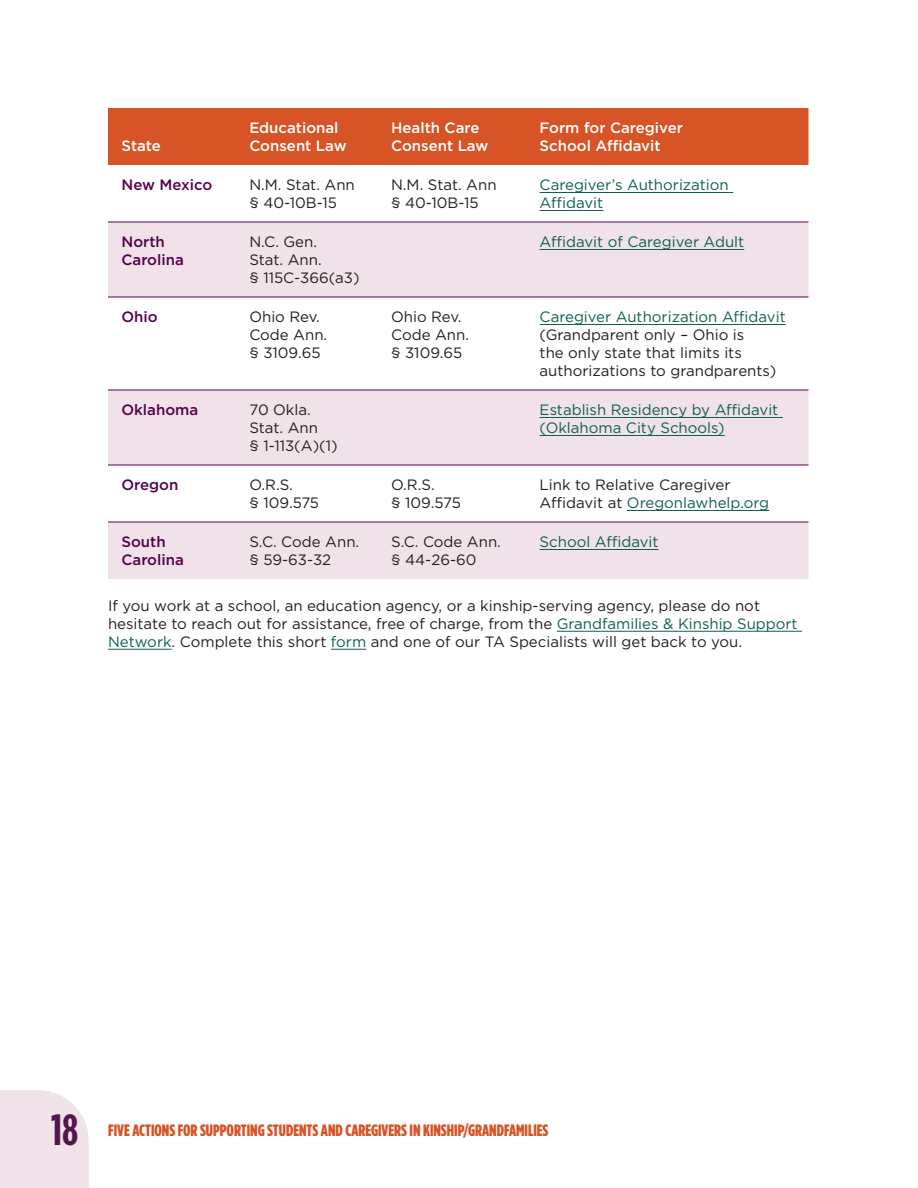
<style>
.page{position:relative;width:918px;height:1188px;background:#fff}
.page>*{position:absolute;margin:0;border:0;box-sizing:border-box;transform-origin:0 0}
.t1{font:700 43.5px "Gotham Condensed";color:#53174e}
.t2{font:900 16.5px "Gotham Condensed";color:#d75426}
.t3{font:15px/18px "Gotham";color:#231f20}
.t4{font:15px/18px "Gotham";color:#105f53}
.t5{font:500 15px/18px "Gotham";color:#fff}
.t6{font:500 15px/18px "Gotham";color:#56004e}
.s1{color:#105f53}
</style>
<div class="page">
<div style="left:0;top:1090px;width:89px;height:98px;background:#f1e2ea"></div>
<hr style="left:557px;top:631px;width:245px;height:1px;background:#105f53">
<hr style="left:108px;top:649px;width:64px;height:1px;background:#105f53">
<hr style="left:331px;top:649px;width:35px;height:1px;background:#105f53">
<div style="left:108px;top:108px;width:700px;height:57px;background:#d75426"></div>
<svg style="left:108px;top:223px;width:700px;height:356px"></svg>
<div style="left:108px;top:391px;width:700px;height:74px;background:#f1e2ea"></div>
<hr style="left:108px;top:222px;width:128px;height:1px;background:#56004e">
<hr style="left:236px;top:222px;width:142px;height:1px;background:#56004e">
<hr style="left:378px;top:222px;width:148px;height:1px;background:#56004e">
<hr style="left:526px;top:222px;width:282px;height:1px;background:#56004e">
<hr style="left:108px;top:297px;width:128px;height:1px;background:#56004e">
<hr style="left:236px;top:297px;width:142px;height:1px;background:#56004e">
<hr style="left:378px;top:297px;width:148px;height:1px;background:#56004e">
<hr style="left:526px;top:297px;width:282px;height:1px;background:#56004e">
<hr style="left:108px;top:390px;width:128px;height:1px;background:#56004e">
<hr style="left:236px;top:390px;width:142px;height:1px;background:#56004e">
<hr style="left:378px;top:390px;width:148px;height:1px;background:#56004e">
<hr style="left:526px;top:390px;width:282px;height:1px;background:#56004e">
<hr style="left:108px;top:465px;width:128px;height:1px;background:#56004e">
<hr style="left:236px;top:465px;width:142px;height:1px;background:#56004e">
<hr style="left:378px;top:465px;width:148px;height:1px;background:#56004e">
<hr style="left:526px;top:465px;width:282px;height:1px;background:#56004e">
<hr style="left:108px;top:522px;width:128px;height:1px;background:#56004e">
<hr style="left:236px;top:522px;width:142px;height:1px;background:#56004e">
<hr style="left:378px;top:522px;width:148px;height:1px;background:#56004e">
<hr style="left:526px;top:522px;width:282px;height:1px;background:#56004e">
<hr style="left:540px;top:192px;width:193px;height:1px;background:#105f53">
<hr style="left:540px;top:210px;width:63px;height:1px;background:#105f53">
<hr style="left:540px;top:249px;width:204px;height:1px;background:#105f53">
<hr style="left:540px;top:324px;width:246px;height:1px;background:#105f53">
<hr style="left:540px;top:417px;width:243px;height:1px;background:#105f53">
<hr style="left:540px;top:435px;width:185px;height:1px;background:#105f53">
<hr style="left:627px;top:510px;width:142px;height:1px;background:#105f53">
<hr style="left:540px;top:549px;width:119px;height:1px;background:#105f53">
<p class="t5" style="left:122px;top:137px;width:41px">State</p>
<p class="t5" style="left:249px;top:119px;width:99px">Educational<br>Consent Law</p>
<p class="t5" style="left:391px;top:119px;width:99px">Health Care<br>Consent Law</p>
<p class="t5" style="left:540px;top:119px;width:145px">Form for Caregiver<br>School Affidavit</p>
<p class="t6" style="left:122px;top:176px;width:92px">New Mexico</p>
<p class="t3" style="left:249px;top:176px;width:107px">N.M. Stat. Ann § 40-10B-15</p>
<p class="t3" style="left:391px;top:176px;width:107px">N.M. Stat. Ann § 40-10B-15</p>
<p class="t4" style="left:540px;top:176px;width:191px">Caregiver’s Authorization<br>Affidavit</p>
<p class="t6" style="left:122px;top:233px;width:64px">North<br>Carolina</p>
<p class="t3" style="left:249px;top:233px;width:112px">N.C. Gen.<br>Stat. Ann.<br>§ 115C-366(a3)</p>
<p class="t4" style="left:540px;top:233px;width:206px">Affidavit of Caregiver Adult</p>
<p class="t6" style="left:122px;top:308px;width:38px">Ohio</p>
<p class="t3" style="left:249px;top:308px;width:79px">Ohio Rev.<br>Code Ann. § 3109.65</p>
<p class="t3" style="left:391px;top:308px;width:79px">Ohio Rev.<br>Code Ann. § 3109.65</p>
<p class="t3" style="left:540px;top:308px;width:248px"><span class="s1">Caregiver Authorization Affidavit </span>(Grandparent only – Ohio is<br>the only state that limits its authorizations to grandparents)</p>
<p class="t6" style="left:122px;top:401px;width:78px">Oklahoma</p>
<p class="t3" style="left:249px;top:401px;width:90px">70 Okla.<br>Stat. Ann<br>§ 1-113(A)(1)</p>
<p class="t4" style="left:540px;top:401px;width:240px">Establish Residency by Affidavit (Oklahoma City Schools)</p>
<p class="t6" style="left:122px;top:476px;width:58px">Oregon</p>
<p class="t3" style="left:249px;top:476px;width:71px">O.R.S.<br>§ 109.575</p>
<p class="t3" style="left:391px;top:476px;width:71px">O.R.S.<br>§ 109.575</p>
<p class="t3" style="left:540px;top:476px;width:231px">Link to Relative Caregiver<br>Affidavit at <span class="s1">Oregonlawhelp.org</span></p>
<p class="t6" style="left:122px;top:533px;width:64px">South<br>Carolina</p>
<p class="t3" style="left:249px;top:533px;width:111px">S.C. Code Ann. § 59-63-32</p>
<p class="t3" style="left:391px;top:533px;width:111px">S.C. Code Ann. § 44-26-60</p>
<p class="t4" style="left:540px;top:533px;width:120px">School Affidavit</p>
<p class="t3" style="left:108px;top:597px;width:691px">If you work at a school, an education agency, or a kinship-serving agency, please do not hesitate to reach out for assistance, free of charge, from the <span class="s1">Grandfamilies &amp; Kinship Support<br>Network</span>. Complete this short <span class="s1">form</span> and one of our TA Specialists will get back to you.</p>
<h1 class="t1" style="left:51px;top:1105px;width:29px">18</h1>
<p class="t2" style="left:108px;top:1121px;width:442px">FIVE ACTIONS FOR SUPPORTING STUDENTS AND CAREGIVERS IN KINSHIP/GRANDFAMILIES</p>
</div>
